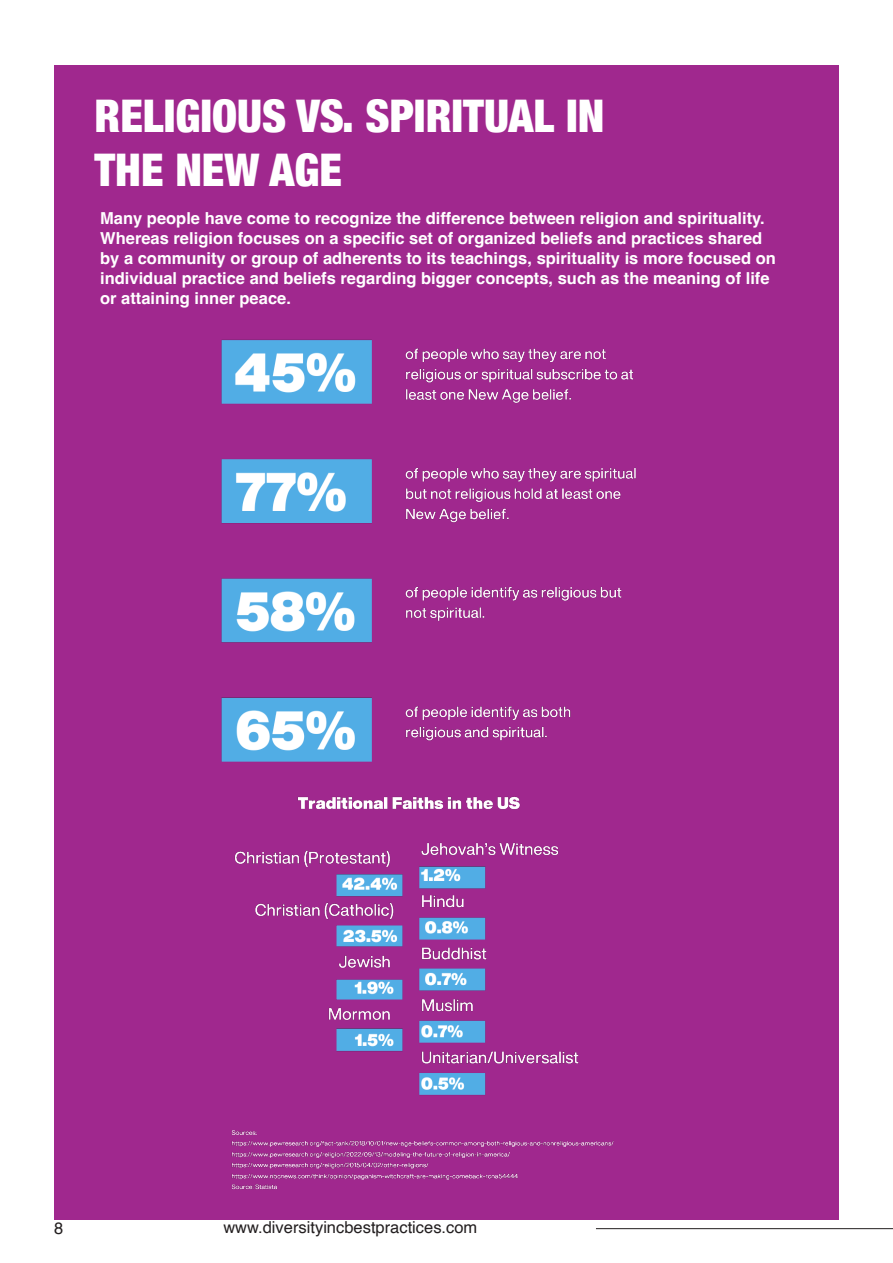
<style>
.page{position:relative;width:893px;height:1263px;background:#fff}
.page>*{position:absolute;margin:0;border:0;box-sizing:border-box;transform-origin:0 0}
.Title_2{font:900 condensed 45px "Helvetica Neue";color:#fff}
.Title_2-2{font:700 16.5px/19.8px "Helvetica";color:#fff}
.t1{font:16.5px "Helvetica";color:#231f20}
</style>
<div class="page">
<hr style="left:596px;top:1228px;width:297px;height:1px;background:#231f20">
<div style="left:54px;top:64px;width:785px;height:1155px;background:#a0288e"></div>
<img style="left:221px;top:339px;width:415px;height:851px">
<p class="Title_2" style="left:94px;top:79px;width:511px">RELIGIOUS VS. SPIRITUAL IN</p>
<p class="Title_2" style="left:94px;top:133px;width:249px">THE NEW AGE</p>
<p class="Title_2-2" style="left:100px;top:210px;width:677px">Many people have come to recognize the difference between religion and spirituality.<br>Whereas religion focuses on a specific set of organized beliefs and practices shared by a community or group of adherents to its teachings, spirituality is more focused on individual practice and beliefs regarding bigger concepts, such as the meaning of life or attaining inner peace.</p>
<p class="t1" style="left:54px;top:1215px;width:11px">8</p>
<p class="t1" style="left:223px;top:1214px;width:255px">www.diversityincbestpractices.com</p>
</div>
